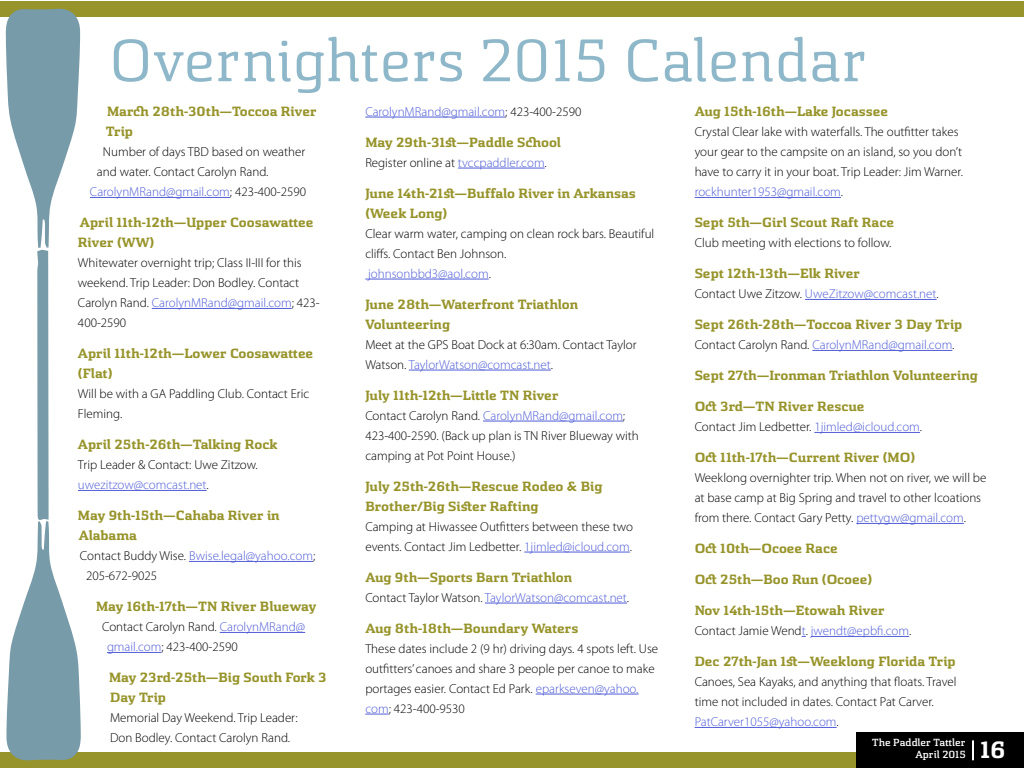
<style>
.page{position:relative;width:1024px;height:768px;background:#fff}
.page>*{position:absolute;margin:0;border:0;box-sizing:border-box;transform-origin:0 0}
.t1{font:58px "Chatype";color:#8eb8c9}
.t2{font:700 23px "Chatype";color:#fff}
.t3{font:300 13px/20px "Myriad Pro";color:#000}
.t4{font:700 13px/20px "Chatype";color:#97942b}
.t5{font:300 13px "Myriad Pro";color:#4f5cd6}
.t6{font:500 10px/12px "Chatype";color:#fff;text-align:right}
.s1{color:#000}
.s2{color:#4f5cd6}
</style>
<div class="page">
<div style="left:0;top:752px;width:1024px;height:16px;background:#97942b"></div>
<div style="left:856px;top:732px;width:168px;height:36px;background:#000"></div>
<hr style="left:972px;top:740px;width:2px;height:20px;background:#fff">
<div style="left:0;top:1px;width:1024px;height:16px;background:#97942b"></div>
<svg style="left:6px;top:8px;width:75px;height:753px"></svg>
<hr style="left:90px;top:197px;width:140px;height:1px;background:#4f5cd6">
<hr style="left:152px;top:308px;width:140px;height:1px;background:#4f5cd6">
<hr style="left:78px;top:490px;width:129px;height:1px;background:#4f5cd6">
<hr style="left:189px;top:561px;width:124px;height:1px;background:#4f5cd6">
<hr style="left:220px;top:632px;width:85px;height:1px;background:#4f5cd6">
<hr style="left:107px;top:652px;width:54px;height:1px;background:#4f5cd6">
<hr style="left:365px;top:117px;width:140px;height:1px;background:#4f5cd6">
<hr style="left:458px;top:168px;width:87px;height:1px;background:#4f5cd6">
<hr style="left:365px;top:279px;width:124px;height:1px;background:#4f5cd6">
<hr style="left:409px;top:370px;width:142px;height:1px;background:#4f5cd6">
<hr style="left:483px;top:421px;width:140px;height:1px;background:#4f5cd6">
<hr style="left:524px;top:552px;width:106px;height:1px;background:#4f5cd6">
<hr style="left:485px;top:603px;width:142px;height:1px;background:#4f5cd6">
<hr style="left:536px;top:694px;width:103px;height:1px;background:#4f5cd6">
<svg style="left:365px;top:714px;width:24px;height:1px"></svg>
<hr style="left:695px;top:197px;width:146px;height:1px;background:#4f5cd6">
<hr style="left:805px;top:299px;width:132px;height:1px;background:#4f5cd6">
<hr style="left:812px;top:350px;width:140px;height:1px;background:#4f5cd6">
<hr style="left:814px;top:432px;width:106px;height:1px;background:#4f5cd6">
<hr style="left:856px;top:523px;width:108px;height:1px;background:#4f5cd6">
<hr style="left:811px;top:636px;width:98px;height:1px;background:#4f5cd6">
<hr style="left:695px;top:727px;width:142px;height:1px;background:#4f5cd6">
<h1 class="t1" style="left:109px;top:27px;width:760px">Overnighters 2015 Calendar</h1>
<p class="t4" style="left:106px;top:102px;width:212px">March 28th-30th—Toccoa River<br>Trip</p>
<p class="t3" style="left:103px;top:142px;width:204px">Number of days TBD based on weather</p>
<p class="t3" style="left:97px;top:162px;width:173px">and water. Contact Carolyn Rand.</p>
<p class="t5" style="left:90px;top:185px;width:218px">CarolynMRand@gmail.com<span class="s1">; 423-400-2590</span></p>
<p class="t4" style="left:78px;top:213px;width:237px">April 11th-12th—Upper Coosawattee<br>River (WW)</p>
<p class="t3" style="left:78px;top:253px;width:243px">Whitewater overnight trip; Class II-III for this weekend. Trip Leader: Don Bodley. Contact Carolyn Rand. <span class="s2">CarolynMRand@gmail.com</span>; 423- 400-2590</p>
<p class="t4" style="left:78px;top:344px;width:237px">April 11th-12th—Lower Coosawattee (Flat)</p>
<p class="t3" style="left:78px;top:384px;width:233px">Will be with a GA Paddling Club. Contact Eric<br>Fleming.</p>
<p class="t4" style="left:78px;top:435px;width:201px">April 25th-26th—Talking Rock</p>
<p class="t3" style="left:78px;top:455px;width:181px">Trip Leader &amp; Contact: Uwe Zitzow. <span class="s2">uwezitzow@comcast.net</span>.</p>
<p class="t4" style="left:78px;top:506px;width:203px">May 9th-15th—Cahaba River in<br>Alabama</p>
<p class="t3" style="left:86px;top:546px;width:231px;text-indent:-6px">Contact Buddy Wise. <span class="s2">Bwise.legal@yahoo.com</span>;<br>205-672-9025</p>
<p class="t4" style="left:96px;top:597px;width:222px">May 16th-17th—TN River Blueway</p>
<p class="t3" style="left:107px;top:617px;width:200px;text-indent:-5px">Contact Carolyn Rand. <span class="s2">CarolynMRand@ gmail.com</span>; 423-400-2590</p>
<p class="t4" style="left:109px;top:668px;width:219px">May 23rd-25th—Big South Fork 3<br>Day Trip</p>
<p class="t3" style="left:110px;top:708px;width:189px">Memorial Day Weekend. Trip Leader:<br>Don Bodley. Contact Carolyn Rand.</p>
<p class="t4" style="left:695px;top:102px;width:195px">Aug 15th-16th—Lake Jocassee</p>
<p class="t3" style="left:695px;top:122px;width:270px">Crystal Clear lake with waterfalls. The outfitter takes your gear to the campsite on an island, so you don’t have to carry it in your boat. Trip Leader: Jim Warner. <span class="s2">rockhunter1953@gmail.com</span>.</p>
<p class="t4" style="left:695px;top:213px;width:201px">Sept 5th—Girl Scout Raft Race</p>
<p class="t3" style="left:695px;top:233px;width:198px">Club meeting with elections to follow.</p>
<p class="t4" style="left:695px;top:264px;width:167px">Sept 12th-13th—Elk River</p>
<p class="t5" style="left:695px;top:287px;width:246px"><span class="s1">Contact Uwe Zitzow.</span> UweZitzow@comcast.net<span class="s1">.</span></p>
<p class="t4" style="left:695px;top:315px;width:269px">Sept 26th-28th—Toccoa River 3 Day Trip</p>
<p class="t5" style="left:695px;top:338px;width:261px"><span class="s1">Contact Carolyn Rand.</span> CarolynMRand@gmail.com<span class="s1">.</span></p>
<p class="t4" style="left:695px;top:366px;width:285px">Sept 27th—Ironman Triathlon Volunteering</p>
<p class="t4" style="left:695px;top:397px;width:172px">Oct 3rd—TN River Rescue</p>
<p class="t3" style="left:695px;top:417px;width:229px">Contact Jim Ledbetter. <span class="s2">1jimled@icloud.com</span>.</p>
<p class="t4" style="left:695px;top:448px;width:222px">Oct 11th-17th—Current River (MO)</p>
<p class="t3" style="left:695px;top:468px;width:293px">Weeklong overnighter trip. When not on river, we will be at base camp at Big Spring and travel to other lcoations from there. Contact Gary Petty. <span class="s2">pettygw@gmail.com</span>.</p>
<p class="t4" style="left:695px;top:539px;width:145px">Oct 10th—Ocoee Race</p>
<p class="t4" style="left:695px;top:570px;width:179px">Oct 25th—Boo Run (Ocoee)</p>
<p class="t4" style="left:695px;top:601px;width:192px">Nov 14th-15th—Etowah River</p>
<p class="t3" style="left:695px;top:621px;width:218px">Contact Jamie Wend<span class="s2">t</span>. <span class="s2">jwendt@epbfi.com</span>.</p>
<p class="t4" style="left:695px;top:652px;width:262px">Dec 27th-Jan 1st—Weeklong Florida Trip</p>
<p class="t3" style="left:695px;top:672px;width:263px">Canoes, Sea Kayaks, and anything that floats. Travel time not included in dates. Contact Pat Carver.<br><span class="s2">PatCarver1055@yahoo.com</span>.</p>
<p class="t5" style="left:365px;top:104px;width:218px">CarolynMRand@gmail.com<span class="s1">; 423-400-2590</span></p>
<p class="t4" style="left:365px;top:132px;width:197px">May 29th-31st—Paddle School</p>
<p class="t3" style="left:365px;top:153px;width:183px">Register online at <span class="s2">tvccpaddler.com</span>.</p>
<p class="t4" style="left:365px;top:183px;width:272px">June 14th-21st—Buffalo River in Arkansas (Week Long)</p>
<p class="t3" style="left:365px;top:224px;width:291px">Clear warm water, camping on clean rock bars. Beautiful cliffs. Contact Ben Johnson.<br><span class="s2">johnsonbbd3@aol.com</span>.</p>
<p class="t4" style="left:365px;top:294px;width:214px">June 28th—Waterfront Triathlon<br>Volunteering</p>
<p class="t3" style="left:365px;top:335px;width:273px">Meet at the GPS Boat Dock at 6:30am. Contact Taylor<br>Watson. <span class="s2">TaylorWatson@comcast.net</span>.</p>
<p class="t4" style="left:365px;top:385px;width:195px">July 11th-12th—Little TN River</p>
<p class="t3" style="left:365px;top:406px;width:275px">Contact Carolyn Rand. <span class="s2">CarolynMRand@gmail.com</span>;<br>423-400-2590. (Back up plan is TN River Blueway with camping at Pot Point House.)</p>
<p class="t4" style="left:365px;top:476px;width:239px">July 25th-26th—Rescue Rodeo &amp; Big<br>Brother/Big Sister Rafting</p>
<p class="t3" style="left:365px;top:517px;width:269px">Camping at Hiwassee Outfitters between these two events. Contact Jim Ledbetter. <span class="s2">1jimled@icloud.com</span>.</p>
<p class="t4" style="left:365px;top:567px;width:208px">Aug 9th—Sports Barn Triathlon</p>
<p class="t5" style="left:365px;top:590px;width:265px"><span class="s1">Contact Taylor Watson.</span> TaylorWatson@comcast.net<span class="s1">.</span></p>
<p class="t4" style="left:365px;top:618px;width:215px">Aug 8th-18th—Boundary Waters</p>
<p class="t3" style="left:365px;top:639px;width:294px">These dates include 2 (9 hr) driving days. 4 spots left. Use outfitters’ canoes and share 3 people per canoe to make portages easier. Contact Ed Park. <span class="s2">eparkseven@yahoo. com</span>; 423-400-9530</p>
<p class="t6" style="left:872px;top:737px;width:95px">The Paddler Tattler<br>April 2015</p>
<h2 class="t2" style="left:980px;top:736px;width:27px">16</h2>
</div>
